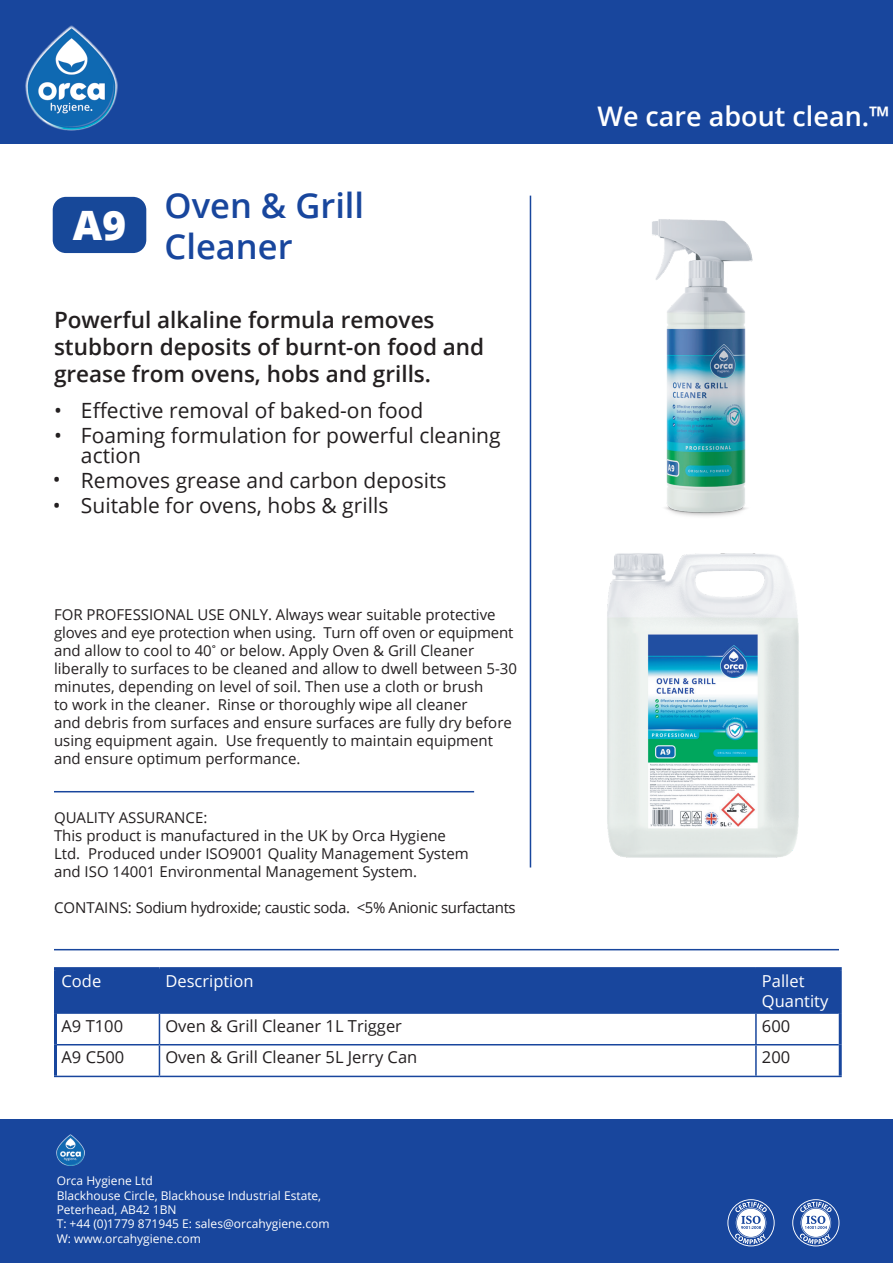
<style>
.page{position:relative;width:893px;height:1263px;background:#fff}
.page>*{position:absolute;margin:0;border:0;box-sizing:border-box;transform-origin:0 0}
.t1{font:800 40.5px "Open Sans";color:#fff}
.t2{font:600 34.5px/41.4px "Open Sans";color:#18469d}
.t3{font:600 27px "Open Sans";color:#fff}
.t4{font:600 22.5px/27px "Open Sans";color:#231f20}
.t5{font:21px/25.2px "Open Sans";color:#231f20}
.t6{font:16.5px "Open Sans";color:#231f20}
.t7{font:16.5px/19.8px "Open Sans";color:#fff}
.t8{font:15px/18px "Open Sans";color:#231f20}
.t9{font:15px "Open Sans";letter-spacing:-.025em;color:#231f20}
.t10{font:12px/14.4px "Open Sans";color:#fff}
.s1{font-family:"Myriad Pro"}
</style>
<div class="page">
<div style="left:0;top:0;width:893px;height:144px;background:#18469d"></div>
<div style="left:0;top:1119px;width:893px;height:144px;background:#18469d"></div>
<img style="left:26px;top:26px;width:92px;height:104px">
<div style="left:57px;top:970px;width:782px;height:42px;background:#18469d"></div>
<hr style="left:54px;top:967px;width:105px;height:3px;background:#18469d">
<hr style="left:54px;top:970px;width:3px;height:43px;background:#18469d">
<hr style="left:159px;top:967px;width:597px;height:3px;background:#18469d">
<hr style="left:756px;top:967px;width:86px;height:3px;background:#18469d">
<hr style="left:839px;top:970px;width:3px;height:43px;background:#18469d">
<hr style="left:54px;top:1013px;width:3px;height:32px;background:#18469d">
<hr style="left:839px;top:1013px;width:3px;height:32px;background:#18469d">
<hr style="left:54px;top:1045px;width:3px;height:31px;background:#18469d">
<hr style="left:839px;top:1045px;width:3px;height:31px;background:#18469d">
<hr style="left:159px;top:970px;width:1px;height:42px;background:#18469d">
<hr style="left:755px;top:970px;width:2px;height:42px;background:#18469d">
<hr style="left:57px;top:1012px;width:102px;height:2px;background:#18469d">
<hr style="left:159px;top:1012px;width:597px;height:2px;background:#18469d">
<hr style="left:159px;top:1014px;width:1px;height:30px;background:#18469d">
<hr style="left:756px;top:1012px;width:83px;height:2px;background:#18469d">
<hr style="left:755px;top:1014px;width:2px;height:30px;background:#18469d">
<hr style="left:57px;top:1044px;width:102px;height:1px;background:#18469d">
<hr style="left:159px;top:1044px;width:597px;height:1px;background:#18469d">
<hr style="left:159px;top:1045px;width:1px;height:31px;background:#18469d">
<hr style="left:756px;top:1044px;width:83px;height:1px;background:#18469d">
<hr style="left:755px;top:1045px;width:2px;height:31px;background:#18469d">
<hr style="left:54px;top:1076px;width:105px;height:1px;background:#18469d">
<hr style="left:159px;top:1076px;width:597px;height:1px;background:#18469d">
<hr style="left:756px;top:1076px;width:86px;height:1px;background:#18469d">
<img style="left:57px;top:1134px;width:27px;height:32px">
<hr style="left:54px;top:949px;width:785px;height:1px;background:#18469d">
<svg style="left:792px;top:1199px;width:47px;height:47px"></svg>
<svg style="left:727px;top:1199px;width:48px;height:47px"></svg>
<hr style="left:530px;top:196px;width:1px;height:671px;background:#18469d">
<div style="left:50px;top:194px;width:99px;height:62px;background:#174899;border-radius:16px"></div>
<div style="left:47px;top:191px;width:105px;height:68px;border:5px solid #fff;border-radius:16px"></div>
<hr style="left:54px;top:791px;width:420px;height:1px;background:#18469d">
<img style="left:652px;top:219px;width:101px;height:297px">
<img style="left:529px;top:527px;width:270px;height:341px">
<h1 class="t1" style="left:73px;top:195px;width:55px">A9</h1>
<h2 class="t2" style="left:165px;top:184px;width:201px">Oven &amp; Grill<br>Cleaner</h2>
<h3 class="t4" style="left:54px;top:305px;width:432px">Powerful alkaline formula removes stubborn deposits of burnt-on food and grease from ovens, hobs and grills.</h3>
<h3 class="t5" style="left:54px;top:397px;width:9px">• •</h3>
<h3 class="t5" style="left:53px;top:467px;width:9px">• •</h3>
<h3 class="t5" style="left:81px;top:397px;width:421px">Effective removal of baked-on food<br>Foaming formulation for powerful cleaning</h3>
<h3 class="t5" style="left:81px;top:442px;width:367px">action<br>Removes grease and carbon deposits<br>Suitable for ovens, hobs &amp; grills</h3>
<p class="t8" style="left:54px;top:605px;width:464px">FOR PROFESSIONAL USE ONLY. Always wear suitable protective gloves and eye protection when using. Turn off oven or equipment and allow to cool to 40<span class="s1">˚</span> or below. Apply Oven &amp; Grill Cleaner liberally to surfaces to be cleaned and allow to dwell between 5-30 minutes, depending on level of soil. Then use a cloth or brush<br>to work in the cleaner. Rinse or thoroughly wipe all cleaner<br>and debris from surfaces and ensure surfaces are fully dry before using equipment again. Use frequently to maintain equipment and ensure optimum performance.</p>
<p class="t8" style="left:54px;top:808px;width:416px">QUALITY ASSURANCE:<br>This product is manufactured in the UK by Orca Hygiene Ltd. Produced under ISO9001 Quality Management System and ISO 14001 Environmental Management System.</p>
<p class="t9" style="left:54px;top:897px;width:463px">CONTAINS: Sodium hydroxide; caustic soda. &lt;5% Anionic surfactants</p>
<h3 class="t3" style="left:597px;top:98px;width:294px">We care about clean.™</h3>
<p class="t7" style="left:62px;top:971px;width:41px">Code</p>
<p class="t7" style="left:165px;top:971px;width:90px">Description</p>
<p class="t7" style="left:762px;top:971px;width:68px">Pallet<br>Quantity</p>
<p class="t6" style="left:61px;top:1014px;width:63px">A9 T100</p>
<p class="t6" style="left:165px;top:1014px;width:238px">Oven &amp; Grill Cleaner 1L Trigger</p>
<p class="t6" style="left:762px;top:1014px;width:30px">600</p>
<p class="t6" style="left:61px;top:1046px;width:64px">A9 C500</p>
<p class="t6" style="left:165px;top:1046px;width:253px">Oven &amp; Grill Cleaner 5L Jerry Can</p>
<p class="t6" style="left:762px;top:1046px;width:30px">200</p>
<p class="t10" style="left:57px;top:1173px;width:274px">Orca Hygiene Ltd<br>Blackhouse Circle, Blackhouse Industrial Estate,<br>Peterhead, AB42 1BN<br>T: +44 (0)1779 871945 E: sales@orcahygiene.com<br>W: www.orcahygiene.com</p>
</div>
